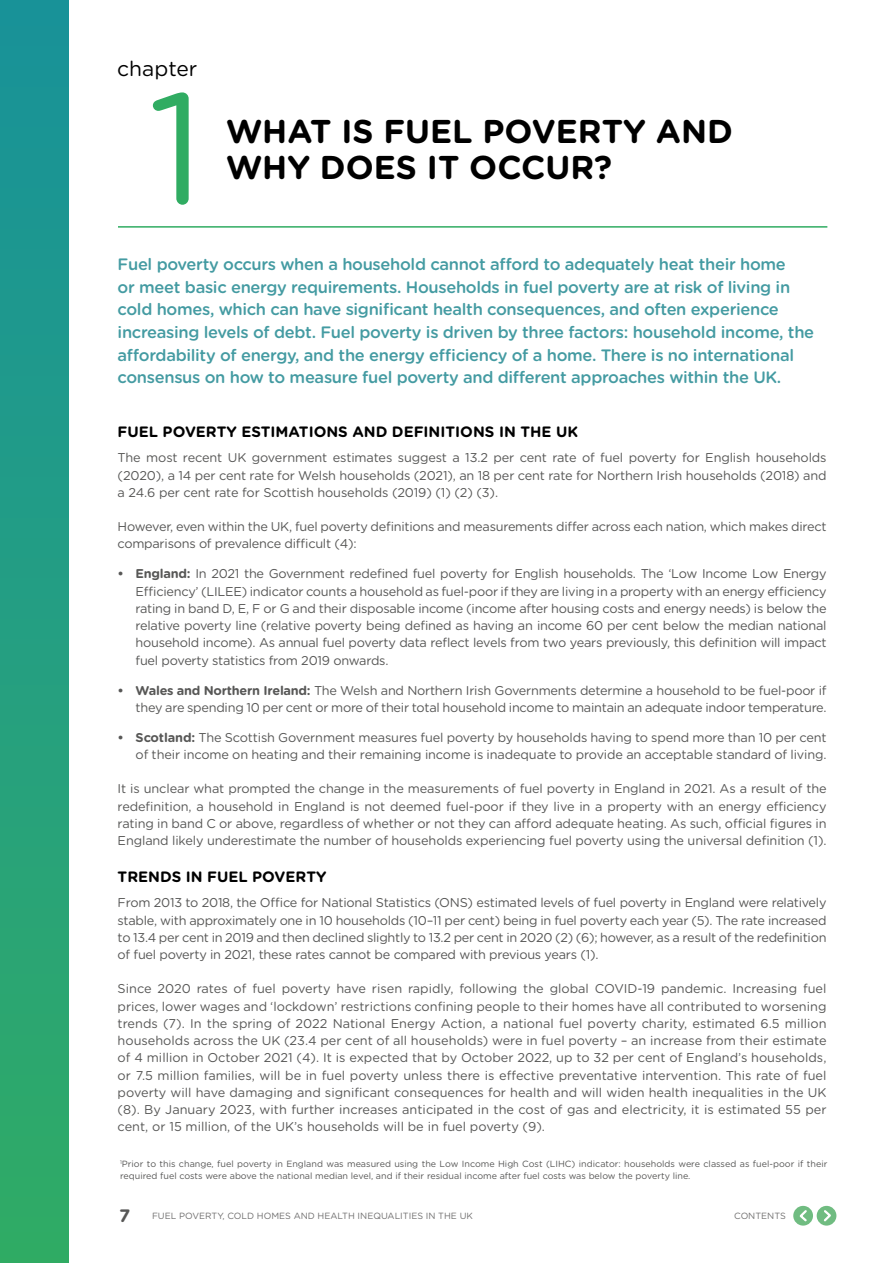
<style>
.page{position:relative;width:893px;height:1263px;background:#fff}
.page>*{position:absolute;margin:0;border:0;box-sizing:border-box;transform-origin:0 0}
.t1{font:157.5px "Gotham Rounded";color:#30ac62}
.t2{font:700 33px/36px "Gotham Rounded";color:#000}
.t3{font:21px "Gotham Rounded";color:#000}
.t4{font:500 16.5px/22.5px "Gotham Rounded";letter-spacing:-.02em;color:#449ba2}
.t5{font:700 15px "Gotham Rounded";color:#000}
.t6{font:12.75px/17.2px "Gotham Rounded";letter-spacing:-.02em;color:#575756;text-align:justify}
.t7{font:9px/12px "Gotham Rounded";color:#575756}
.t8{font:9px "Gotham Rounded";color:#706f6f}
.s1{font-weight:700}
.s2{font-weight:700;font-size:18px;color:#575756}
</style>
<div class="page">
<div style="left:793px;top:1206px;width:20px;height:19px;background:#70bc81;border-radius:50%"></div>
<div style="left:817px;top:1206px;width:19px;height:19px;background:#70bc81;border-radius:50%"></div>
<svg style="left:799px;top:1210px;width:8px;height:12px"></svg>
<svg style="left:824px;top:1210px;width:7px;height:12px"></svg>
<div style="left:0;top:0;width:68px;height:1263px;background:linear-gradient(to bottom,#18929b,#30ab66)"></div>
<hr style="left:118px;top:226px;width:709px;height:2px;background:#30ac62">
<h3 class="t3" style="left:117px;top:54px;width:82px">chapter</h3>
<h1 class="t1" style="left:148px;top:40px;width:58px">1</h1>
<h2 class="t2" style="left:226px;top:112px;width:508px">WHAT IS FUEL POVERTY AND<br>WHY DOES IT OCCUR?</h2>
<p class="t4" style="left:118px;top:253px;width:698px">Fuel poverty occurs when a household cannot afford to adequately heat their home<br>or meet basic energy requirements. Households in fuel poverty are at risk of living in cold homes, which can have significant health consequences, and often experience increasing levels of debt. Fuel poverty is driven by three factors: household income, the affordability of energy, and the energy efficiency of a home. There is no international consensus on how to measure fuel poverty and different approaches within the UK.</p>
<p class="t5" style="left:118px;top:420px;width:462px">FUEL POVERTY ESTIMATIONS AND DEFINITIONS IN THE UK</p>
<p class="t6" style="left:118px;top:449px;width:710px">The most recent UK government estimates suggest a 13.2 per cent rate of fuel poverty for English households (2020), a 14 per cent rate for Welsh households (2021), an 18 per cent rate for Northern Irish households (2018) and a 24.6 per cent rate for Scottish households (2019) (1) (2) (3).</p>
<p class="t6" style="left:118px;top:517px;width:710px">However, even within the UK, fuel poverty definitions and measurements differ across each nation, which makes direct comparisons of prevalence difficult (4):</p>
<p class="t6" style="left:136px;top:565px;width:692px;text-indent:-18px"><span class="s1">• England:</span> In 2021 the Government redefined fuel poverty for English households. The ‘Low Income Low Energy Efficiency’ (LILEE) indicator counts a household as fuel-poor if they are living in a property with an energy efficiency rating in band D, E, F or G and their disposable income (income after housing costs and energy needs) is below the relative poverty line (relative poverty being defined as having an income 60 per cent below the median national household income). As annual fuel poverty data reflect levels from two years previously, this definition will impact fuel poverty statistics from 2019 onwards.</p>
<p class="t6" style="left:118px;top:681px;width:710px;text-align:right"><span class="s1">• Wales and Northern Ireland:</span> The Welsh and Northern Irish Governments determine a household to be fuel-poor if they are spending 10 per cent or more of their total household income to maintain an adequate indoor temperature.</p>
<p class="t6" style="left:118px;top:728px;width:710px;text-align:right"><span class="s1">• Scotland:</span> The Scottish Government measures fuel poverty by households having to spend more than 10 per cent of their income on heating and their remaining income is inadequate to provide an acceptable standard of living.</p>
<p class="t6" style="left:118px;top:780px;width:710px">It is unclear what prompted the change in the measurements of fuel poverty in England in 2021. As a result of the redefinition, a household in England is not deemed fuel-poor if they live in a property with an energy efficiency rating in band C or above, regardless of whether or not they can afford adequate heating. As such, official figures in England likely underestimate the number of households experiencing fuel poverty using the universal definition (1).</p>
<p class="t5" style="left:118px;top:865px;width:210px">TRENDS IN FUEL POVERTY</p>
<p class="t6" style="left:118px;top:894px;width:710px">From 2013 to 2018, the Office for National Statistics (ONS) estimated levels of fuel poverty in England were relatively stable, with approximately one in 10 households (10–11 per cent) being in fuel poverty each year (5). The rate increased to 13.4 per cent in 2019 and then declined slightly to 13.2 per cent in 2020 (2) (6); however, as a result of the redefinition of fuel poverty in 2021, these rates cannot be compared with previous years (1).</p>
<p class="t6" style="left:118px;top:980px;width:710px">Since 2020 rates of fuel poverty have risen rapidly, following the global COVID-19 pandemic. Increasing fuel prices, lower wages and ‘lockdown’ restrictions confining people to their homes have all contributed to worsening trends (7). In the spring of 2022 National Energy Action, a national fuel poverty charity, estimated 6.5 million households across the UK (23.4 per cent of all households) were in fuel poverty – an increase from their estimate of 4 million in October 2021 (4). It is expected that by October 2022, up to 32 per cent of England’s households, or 7.5 million families, will be in fuel poverty unless there is effective preventative intervention. This rate of fuel poverty will have damaging and significant consequences for health and will widen health inequalities in the UK (8). By January 2023, with further increases anticipated in the cost of gas and electricity, it is estimated 55 per cent, or 15 million, of the UK’s households will be in fuel poverty (9).</p>
<p class="t7" style="left:120px;top:1157px;width:709px"><sup>1</sup>Prior to this change, fuel poverty in England was measured using the Low Income High Cost (LIHC) indicator: households were classed as fuel-poor if their required fuel costs were above the national median level, and if their residual income after fuel costs was below the poverty line.</p>
<p class="t8" style="left:119px;top:1210px;width:355px"><span class="s2">7</span> FUEL POVERTY, COLD HOMES AND HEALTH INEQUALITIES IN THE UK</p>
<p class="t8" style="left:734px;top:1210px;width:53px">CONTENTS</p>
</div>
